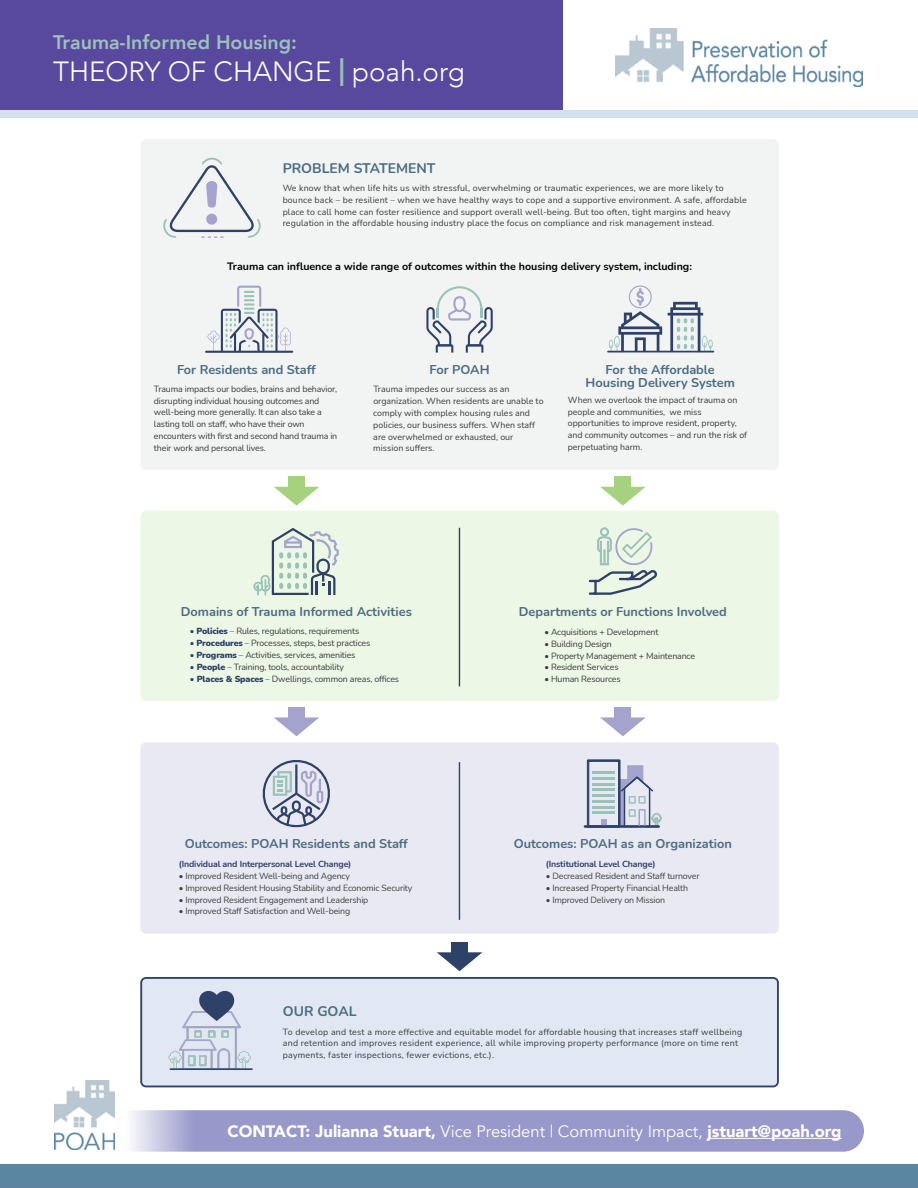
<style>
.page{position:relative;width:918px;height:1188px;background:#fff}
.page>*{position:absolute;margin:0;border:0;box-sizing:border-box;transform-origin:0 0}
.t1{font:300 27.75px "Avenir";color:#fff}
.t2{font:800 19.65px "Avenir";color:#9cc2ba}
.t3{font:900 16.5px "Avenir";color:#fff}
.t4{font:700 13.95px "Nunito";color:#4a6c81}
.t5{font:700 12.75px "Nunito";color:#4a6c81}
.t6{font:700 10.65px "Nunito";color:#000}
.t7{font:8.85px/11.9px "Nunito";color:#3a3a3a}
.t8{font:8.85px "Nunito";letter-spacing:-.015em;color:#3f3f3f}
.t9{font:8.85px/11.9px "Nunito";letter-spacing:.025em;color:#3a3a3a}
.t10{font:700 8.85px "Nunito";letter-spacing:-.015em;color:#2e4168}
.s1{font-weight:800;color:#9cc2ba}
.s2{color:#2e4168}
.s3{font-weight:900;color:#2e4168}
.s4{font-weight:400}
</style>
<div class="page">
<div style="left:141px;top:140px;width:638px;height:330px;background:#f2f3f3"></div>
<svg style="left:426px;top:286px;width:67px;height:67px"></svg>
<svg style="left:607px;top:285px;width:107px;height:67px"></svg>
<svg style="left:205px;top:286px;width:88px;height:67px"></svg>
<svg style="left:161px;top:157px;width:102px;height:82px"></svg>
<div style="left:140px;top:511px;width:639px;height:190px;background:#edf7e6"></div>
<svg style="left:253px;top:528px;width:86px;height:68px"></svg>
<div style="left:140px;top:742px;width:639px;height:192px;background:#e9e9f3"></div>
<svg style="left:259px;top:757px;width:74px;height:74px"></svg>
<div style="left:589px;top:580px;width:8px;height:15px;border:2px solid #2e4168"></div>
<svg style="left:592px;top:526px;width:67px;height:70px"></svg>
<div style="left:584px;top:826px;width:75px;height:1px;border:1px solid #2e4168"></div>
<svg style="left:587px;top:759px;width:75px;height:69px"></svg>
<hr style="left:593px;top:772px;width:22px;height:2px;background:#9bc2b9">
<hr style="left:593px;top:777px;width:22px;height:3px;background:#9bc2b9">
<hr style="left:593px;top:783px;width:22px;height:2px;background:#9bc2b9">
<hr style="left:593px;top:789px;width:22px;height:2px;background:#9bc2b9">
<hr style="left:593px;top:795px;width:22px;height:2px;background:#9bc2b9">
<hr style="left:593px;top:800px;width:22px;height:2px;background:#9bc2b9">
<hr style="left:593px;top:806px;width:22px;height:2px;background:#9bc2b9">
<hr style="left:593px;top:812px;width:22px;height:2px;background:#9bc2b9">
<svg style="left:274px;top:717px;width:45px;height:19px"></svg>
<div style="left:288px;top:708px;width:17px;height:11px;background:#a3a3ce"></div>
<svg style="left:600px;top:717px;width:46px;height:19px"></svg>
<div style="left:614px;top:708px;width:17px;height:11px;background:#a3a3ce"></div>
<div style="left:140px;top:977px;width:639px;height:111px;background:#e1e8f4"></div>
<svg style="left:437px;top:952px;width:45px;height:19px"></svg>
<div style="left:451px;top:942px;width:17px;height:11px;background:#2e4168"></div>
<svg style="left:180px;top:991px;width:60px;height:77px;fill:#e1e8f4"></svg>
<svg style="left:237px;top:1050px;width:14px;height:18px"></svg>
<svg style="left:168px;top:1050px;width:14px;height:19px"></svg>
<hr style="left:170px;top:1068px;width:82px;height:2px;background:#2e4168">
<hr style="left:459px;top:528px;width:1px;height:158px;background:#2e4168">
<hr style="left:459px;top:762px;width:1px;height:158px;background:#2e4168">
<svg style="left:274px;top:487px;width:45px;height:19px"></svg>
<div style="left:288px;top:477px;width:17px;height:11px;background:#a6d27f"></div>
<svg style="left:600px;top:487px;width:45px;height:19px"></svg>
<div style="left:614px;top:477px;width:17px;height:11px;background:#a6d27f"></div>
<div style="left:0;top:1165px;width:918px;height:23px;background:#5c85a1"></div>
<div style="left:103px;top:1110px;width:761px;height:42px;background:#9898cb;border-radius:21px"></div>
<hr style="left:707px;top:1138px;width:135px;height:1px;background:#fff">
<div style="left:0;top:0;width:562px;height:111px;background:#59499e"></div>
<div style="left:0;top:110px;width:918px;height:8px;background:#d3e0ee"></div>
<img style="left:615px;top:29px;width:248px;height:58px">
<img style="left:54px;top:1080px;width:61px;height:70px">
<h2 class="t2" style="left:53px;top:27px;width:245px">Trauma-Informed Housing:</h2>
<h1 class="t1" style="left:53px;top:55px;width:413px">THEORY OF CHANGE <span class="s1">|</span> poah.org</h1>
<h3 class="t4" style="left:283px;top:158px;width:154px">PROBLEM STATEMENT</h3>
<p class="t7" style="left:283px;top:182px;width:466px">We know that when life hits us with stressful, overwhelming or traumatic experiences, we are more likely to bounce back – be resilient – when we have healthy ways to cope and a supportive environment. A safe, affordable place to call home can foster resilience and support overall well-being. But too often, tight margins and heavy regulation in the affordable housing industry place the focus on compliance and risk management instead.</p>
<p class="t6" style="left:227px;top:259px;width:466px">Trauma can influence a wide range of outcomes within the housing delivery system, including:</p>
<h3 class="t5" style="left:177px;top:360px;width:140px">For Residents and Staff</h3>
<h3 class="t5" style="left:606px;top:360px;width:111px">For the Affordable</h3>
<p class="t7" style="left:154px;top:382px;width:185px">Trauma impacts our bodies, brains and behavior,</p>
<h3 class="t5" style="left:429px;top:360px;width:62px">For POAH</h3>
<h3 class="t5" style="left:586px;top:373px;width:151px">Housing Delivery System</h3>
<p class="t7" style="left:154px;top:394px;width:185px">disrupting individual housing outcomes and well-being more generally. It can also take a lasting toll on staff, who have their own encounters with first and second hand trauma in their work and personal lives.</p>
<p class="t7" style="left:373px;top:383px;width:172px">Trauma impedes our success as an organization. When residents are unable to comply with complex housing rules and policies, our business suffers. When staff are overwhelmed or exhausted, our mission suffers.</p>
<p class="t7" style="left:568px;top:393px;width:181px">When we overlook the impact of trauma on people and communities, we miss opportunities to improve resident, property, and community outcomes – and run the risk of perpetuating harm.</p>
<h3 class="t5" style="left:181px;top:603px;width:233px">Domains of Trauma Informed Activities</h3>
<p class="t7" style="left:190px;top:625px;width:171px"><span class="s2">•</span> <span class="s3">Policies</span> – Rules, regulations, requirements</p>
<p class="t7" style="left:190px;top:637px;width:182px"><span class="s2">•</span> <span class="s3">Procedures</span> – Processes, steps, best practices</p>
<p class="t7" style="left:190px;top:649px;width:167px"><span class="s2">•</span> <span class="s3">Programs</span> – Activities, services, amenities</p>
<p class="t7" style="left:190px;top:660px;width:156px"><span class="s2">•</span> <span class="s3">People</span> – Training, tools, accountability</p>
<p class="t7" style="left:190px;top:672px;width:211px"><span class="s3">• Places &amp; Spaces</span> – Dwellings, common areas, offices</p>
<h3 class="t5" style="left:185px;top:835px;width:225px">Outcomes: POAH Residents and Staff</h3>
<p class="t10" style="left:179px;top:858px;width:174px">(Individual and Interpersonal Level Change)</p>
<p class="t8" style="left:179px;top:870px;width:173px">• Improved Resident Well-being and Agency</p>
<p class="t8" style="left:179px;top:881px;width:235px">• Improved Resident Housing Stability and Economic Security</p>
<p class="t8" style="left:179px;top:893px;width:191px">• Improved Resident Engagement and Leadership</p>
<p class="t8" style="left:179px;top:905px;width:173px">• Improved Staff Satisfaction and Well-being</p>
<h3 class="t5" style="left:519px;top:603px;width:210px">Departments or Functions Involved</h3>
<p class="t7" style="left:544px;top:626px;width:116px">• Acquisitions + Development</p>
<p class="t7" style="left:544px;top:638px;width:69px">• Building Design</p>
<p class="t7" style="left:544px;top:649px;width:152px">• Property Management + Maintenance</p>
<p class="t7" style="left:544px;top:661px;width:76px">• Resident Services</p>
<p class="t7" style="left:544px;top:673px;width:78px">• Human Resources</p>
<h3 class="t5" style="left:514px;top:835px;width:220px">Outcomes: POAH as an Organization</h3>
<p class="t10" style="left:546px;top:858px;width:111px">(Institutional Level Change)</p>
<p class="t8" style="left:546px;top:870px;width:155px">• Decreased Resident and Staff turnover</p>
<p class="t8" style="left:546px;top:881px;width:144px">• Increased Property Financial Health</p>
<p class="t8" style="left:546px;top:893px;width:121px">• Improved Delivery on Mission</p>
<h3 class="t4" style="left:283px;top:1002px;width:75px">OUR GOAL</h3>
<p class="t9" style="left:283px;top:1025px;width:461px">To develop and test a more effective and equitable model for affordable housing that increases staff wellbeing and retention and improves resident experience, all while improving property performance (more on time rent payments, faster inspections, fewer evictions, etc.).</p>
<h3 class="t3" style="left:227px;top:1117px;width:616px">CONTACT: Julianna Stuart, <span class="s4">Vice President | Community Impact,</span> jstuart@poah.org</h3>
</div>
